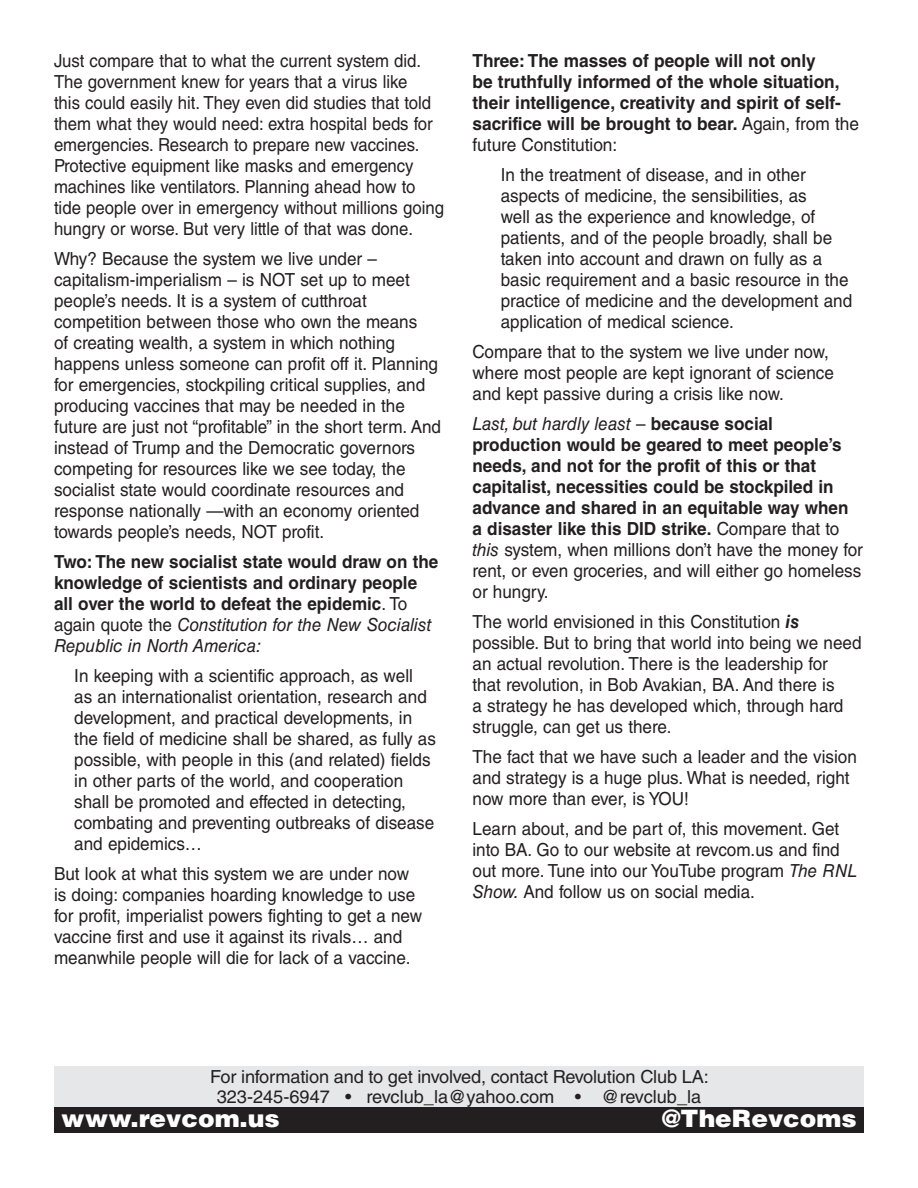
<style>
.page{position:relative;width:918px;height:1188px;background:#fff}
.page>*{position:absolute;margin:0;border:0;box-sizing:border-box;transform-origin:0 0}
.Subhead{font:900 24px "Helvetica LT Std";color:#fff;scale:1.04 1}
.Bullet{font:18px/21px "Helvetica LT Std";color:#231f20;scale:.95 1}
.Bullet-2{font:700 18px/21px "Helvetica LT Std";color:#231f20;scale:.95 1}
.Bullet-3{font:18px/21px "Helvetica LT Std";color:#231f20;scale:.93 1}
.Bullet-4{font:700 18px/21px "Helvetica LT Std";color:#231f20;scale:.96 1}
.Bullet-5{font:18px/19.5px "Helvetica LT Std";color:#231f20;text-align:center}
.s1{font-weight:400}
.s2{font-weight:400;font-style:italic}
.s3{font-weight:700;font-style:italic}
.s4{font-style:italic}
</style>
<div class="page">
<div style="left:54px;top:1066px;width:810px;height:41px;background:#e6e7e9"></div>
<div style="left:54px;top:1107px;width:810px;height:26px;background:#231f20"></div>
<p class="Bullet-3" style="left:54px;top:50px;width:421px">Just compare that to what the current system did.<br>The government knew for years that a virus like<br>this could easily hit. They even did studies that told them what they would need: extra hospital beds for emergencies. Research to prepare new vaccines.<br>Protective equipment like masks and emergency machines like ventilators. Planning ahead how to tide people over in emergency without millions going hungry or worse. But very little of that was done.</p>
<p class="Bullet" style="left:54px;top:248px;width:409px">Why? Because the system we live under – capitalism-imperialism – is NOT set up to meet people’s needs. It is a system of cutthroat competition between those who own the means<br>of creating wealth, a system in which nothing happens unless someone can profit off it. Planning for emergencies, stockpiling critical supplies, and producing vaccines that may be needed in the future are just not “profitable” in the short term. And instead of Trump and the Democratic governors competing for resources like we see today, the socialist state would coordinate resources and response nationally —with an economy oriented towards people’s needs, NOT profit.</p>
<p class="Bullet-2" style="left:54px;top:551px;width:406px">Two: The new socialist state would draw on the knowledge of scientists and ordinary people all over the world to defeat the epidemic<span class="s1">. To again quote the</span> <span class="s2">Constitution for the New Socialist Republic in North America:</span></p>
<p class="Bullet" style="left:74px;top:665px;width:382px">In keeping with a scientific approach, as well<br>as an internationalist orientation, research and development, and practical developments, in the field of medicine shall be shared, as fully as possible, with people in this (and related) fields in other parts of the world, and cooperation shall be promoted and effected in detecting, combating and preventing outbreaks of disease and epidemics…</p>
<p class="Bullet" style="left:54px;top:863px;width:389px">But look at what this system we are under now is doing: companies hoarding knowledge to use for profit, imperialist powers fighting to get a new vaccine first and use it against its rivals… and meanwhile people will die for lack of a vaccine.</p>
<p class="Bullet-4" style="left:472px;top:50px;width:404px">Three: The masses of people will not only<br>be truthfully informed of the whole situation, their intelligence, creativity and spirit of self&shy;sacrifice will be brought to bear. <span class="s1">Again, from the future Constitution:</span></p>
<p class="Bullet" style="left:501px;top:164px;width:372px">In the treatment of disease, and in other aspects of medicine, the sensibilities, as<br>well as the experience and knowledge, of patients, and of the people broadly, shall be taken into account and drawn on fully as a basic requirement and a basic resource in the practice of medicine and the development and application of medical science.</p>
<p class="Bullet" style="left:472px;top:341px;width:382px">Compare that to the system we live under now, where most people are kept ignorant of science and kept passive during a crisis like now.</p>
<p class="Bullet-2" style="left:472px;top:413px;width:413px"><span class="s2">Last, but hardly least</span> <span class="s1">–</span> because social production would be geared to meet people’s needs, and not for the profit of this or that capitalist, necessities could be stockpiled in advance and shared in an equitable way when<br>a disaster like this DID strike. <span class="s1">Compare that to </span><span class="s2">this</span> <span class="s1">system, when millions don’t have the money for rent, or even groceries, and will either go homeless or hungry.</span></p>
<p class="Bullet" style="left:472px;top:611px;width:411px">The world envisioned in this Constitution <span class="s3">is </span>possible. But to bring that world into being we need an actual revolution. There is the leadership for<br>that revolution, in Bob Avakian, BA. And there is<br>a strategy he has developed which, through hard struggle, can get us there.</p>
<p class="Bullet" style="left:472px;top:746px;width:406px">The fact that we have such a leader and the vision and strategy is a huge plus. What is needed, right now more than ever, is YOU!</p>
<p class="Bullet" style="left:472px;top:818px;width:406px">Learn about, and be part of, this movement. Get into BA. Go to our website at revcom.us and find out more. Tune into our YouTube program <span class="s4">The RNL Show.</span> And follow us on social media.</p>
<p class="Bullet-5" style="left:210px;top:1067px;width:500px">For information and to get involved, contact Revolution Club LA:<br>323-245-6947 • revclub_la@yahoo.com • @revclub_la</p>
<p class="Subhead" style="left:61px;top:1103px;width:212px">www.revcom.us</p>
<p class="Subhead" style="left:662px;top:1103px;width:189px">@TheRevcoms</p>
</div>
